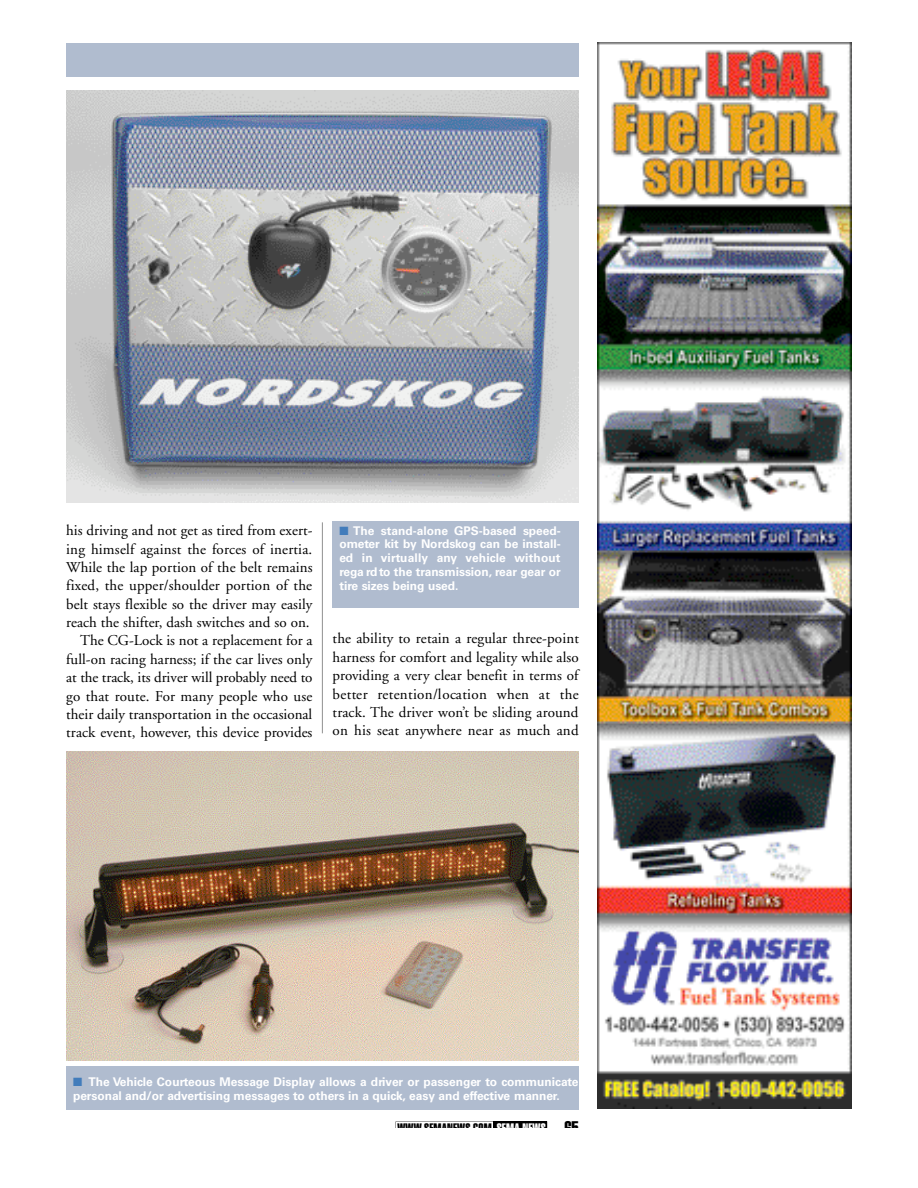
<style>
.page{position:relative;width:918px;height:1188px;background:#fff}
.page>*{position:absolute;margin:0;border:0;box-sizing:border-box;transform-origin:0 0}
.t1{font:15px/18.3px "Adobe Garamond";letter-spacing:.005em;color:#000;text-align:right}
.t2{font:13.5px "Helvetica Extra Compressed";letter-spacing:.02em;color:#000}
.t3{font:700 12px/13.8px "Univers";color:#fff;text-align:justify}
.s1{color:#427cbb}
.s2{color:#fff}
.s3{font-size:19.35px}
</style>
<div class="page">
<svg style="left:396px;top:1121px;width:151px;height:7px"></svg>
<img style="left:598px;top:42px;width:253px;height:1067px">
<div style="left:66px;top:43px;width:513px;height:33px;background:#b0bccf"></div>
<img style="left:66px;top:90px;width:513px;height:412px">
<img style="left:66px;top:752px;width:513px;height:308px">
<div style="left:333px;top:522px;width:246px;height:86px;background:#b0bccf"></div>
<div style="left:66px;top:1066px;width:513px;height:44px;background:#b0bccf"></div>
<hr style="left:322px;top:522px;width:1px;height:211px;background:#919191">
<p class="t1" style="left:66px;top:523px;width:248px">his driving and not get as tired from exert&shy;ing himself against the forces of inertia.<br>While the lap portion of the belt remains fixed, the upper/shoulder portion of the belt stays flexible so the driver may easily reach the shifter, dash switches and so on.<br>The CG-Lock is not a replacement for a full-on racing harness; if the car lives only at the track, its driver will probably need to go that route. For many people who use their daily transportation in the occasional track event, however, this device provides</p>
<p class="t3" style="left:339px;top:525px;width:223px"><span class="s1">■</span> The stand-alone GPS-based speed&shy;o m e ter kit by Nord s kog can be install&shy;ed in virtually any vehicle without re ga rd to the tra n s m is s io n , rear gear or tire sizes being used.</p>
<p class="t1" style="left:333px;top:631px;width:248px;text-align:justify">the ability to retain a regular three-point harness for comfort and legality while also providing a very clear benefit in terms of better retention/location when at the track. The driver won’t be sliding around on his seat anywhere near as much and</p>
<p class="t3" style="left:73px;top:1076px;width:507px"><span class="s1">■</span> The Vehicle Courteous Message Display allows a driver or passenger to communicate personal and/or adve rtising messages to others in a quick , easy and effe c tive manner.</p>
<p class="t2" style="left:397px;top:1124px;width:183px">W W W.S E M A N E W S .C O M <span class="s2">SEMA NEWS</span> <span class="s3">65</span></p>
</div>
